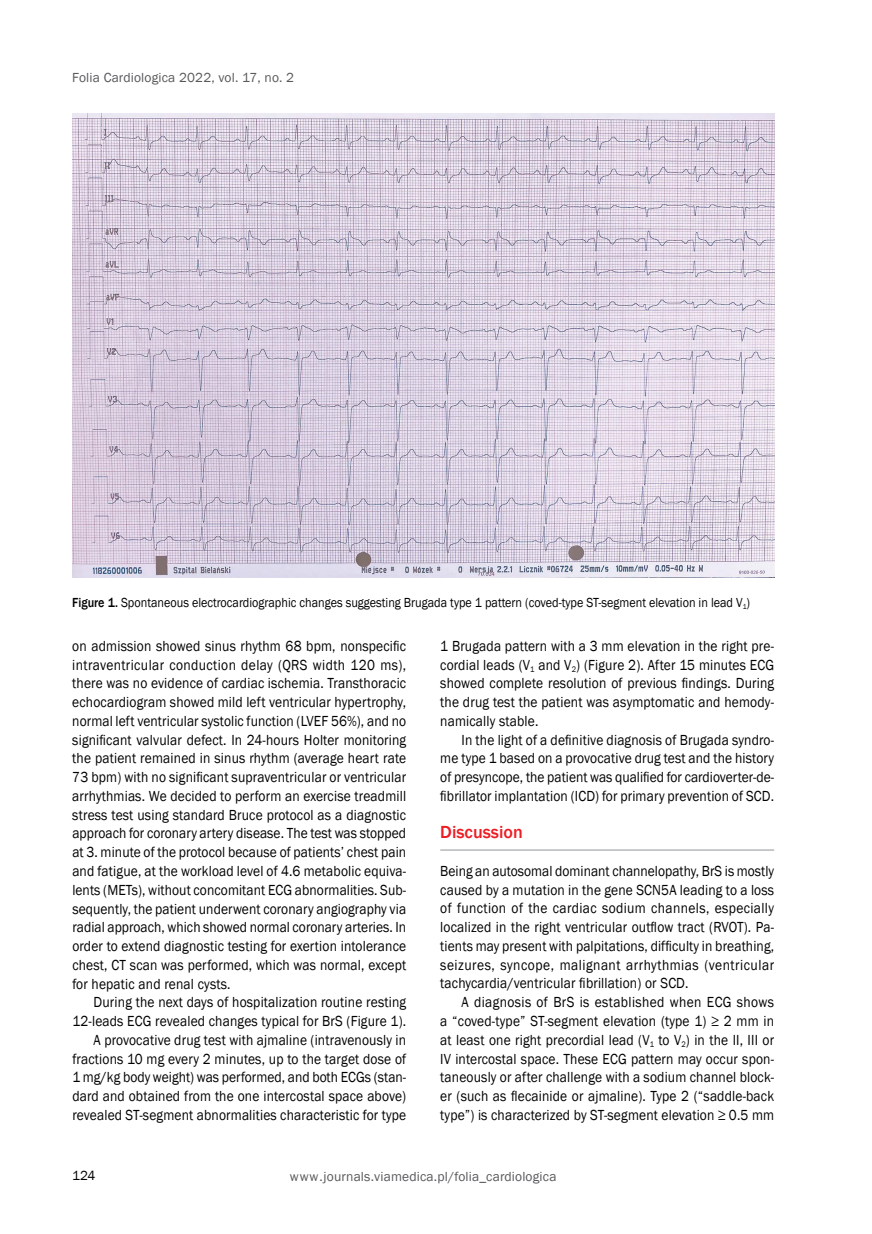
<style>
.page{position:relative;width:872px;height:1234px;background:#fff}
.page>*{position:absolute;margin:0;border:0;box-sizing:border-box;transform-origin:0 0}
.t1{font:500 18px "Franklin Gothic";color:#ed1d24}
.t2{font:15px/18.8px "Franklin Gothic";letter-spacing:.01em;color:#000;text-align:justify;scale:.9 1}
.t3{font:13.5px "Franklin Gothic";color:#000;scale:.9 1}
.t4{font:13.5px "Franklin Gothic";letter-spacing:.01em;color:#58595b}
.t5{font:13.5px "Franklin Gothic";color:#000}
.s1{font-weight:500}
</style>
<div class="page">
<hr style="left:440px;top:849px;width:334px;height:1px;background:#939598">
<img style="left:72px;top:114px;width:702px;height:463px">
<p class="t4" style="left:72px;top:69px;width:223px">Folia Cardiologica 2022, vol. 17, no. 2</p>
<p class="t3" style="left:72px;top:594px;width:754px"><span class="s1">Figure 1.</span> Spontaneous electrocardiographic changes suggesting Brugada type 1 pattern (coved-type ST-segment elevation in lead V<sub>1</sub>)</p>
<p class="t2" style="left:72px;top:636px;width:372px">on admission showed sinus rhythm 68 bpm, nonspecific intraventricular conduction delay (QRS width 120 ms), there was no evidence of cardiac ischemia. Transthoracic echocardiogram showed mild left ventricular hypertrophy, normal left ventricular systolic function (LVEF 56%), and no significant valvular defect. In 24-hours Holter monitoring the patient remained in sinus rhythm (average heart rate 73 bpm) with no significant supraventricular or ventricular arrhythmias. We decided to perform an exercise treadmill stress test using standard Bruce protocol as a diagnostic approach for coronary artery disease. The test was stopped at 3. minute of the protocol because of patients’ chest pain and fatigue, at the workload level of 4.6 metabolic equiva&shy;lents (METs), without concomitant ECG abnormalities. Sub&shy;sequently, the patient underwent coronary angiography via radial approach, which showed normal coronary arteries. In order to extend diagnostic testing for exertion intolerance chest, CT scan was performed, which was normal, except for hepatic and renal cysts.</p>
<p class="t2" style="left:72px;top:993px;width:372px;text-align:right">During the next days of hospitalization routine resting 12-leads ECG revealed changes typical for BrS (Figure 1).<br>A provocative drug test with ajmaline (intravenously in fractions 10 mg every 2 minutes, up to the target dose of 1 mg/kg body weight) was performed, and both ECGs (stan&shy;dard and obtained from the one intercostal space above) revealed ST-segment abnormalities characteristic for type</p>
<p class="t2" style="left:440px;top:636px;width:372px">1 Brugada pattern with a 3 mm elevation in the right pre&shy;cordial leads (V<sub>1</sub> and V<sub>2</sub>) (Figure 2). After 15 minutes ECG showed complete resolution of previous findings. During the drug test the patient was asymptomatic and hemody&shy;namically stable.</p>
<p class="t2" style="left:440px;top:730px;width:372px;text-indent:21px">In the light of a definitive diagnosis of Brugada syndro&shy;me type 1 based on a provocative drug test and the history of presyncope, the patient was qualified for cardioverter-de&shy;fibrillator implantation (ICD) for primary prevention of SCD.</p>
<p class="t1" style="left:440px;top:821px;width:84px">Discussion</p>
<p class="t2" style="left:440px;top:861px;width:372px">Being an autosomal dominant channelopathy, BrS is mostly caused by a mutation in the gene SCN5A leading to a loss of function of the cardiac sodium channels, especially localized in the right ventricular outflow tract (RVOT). Pa&shy;tients may present with palpitations, difficulty in breathing, seizures, syncope, malignant arrhythmias (ventricular tachycardia/ventricular fibrillation) or SCD.</p>
<p class="t2" style="left:440px;top:992px;width:372px;text-indent:21px">A diagnosis of BrS is established when ECG shows a “coved-type” ST-segment elevation (type 1) ≥ 2 mm in at least one right precordial lead (V<sub>1</sub> to V<sub>2</sub>) in the II, III or IV intercostal space. These ECG pattern may occur spon&shy;taneously or after challenge with a sodium channel block&shy;er (such as flecainide or ajmaline). Type 2 (“saddle-back type”) is characterized by ST-segment elevation ≥ 0.5 mm</p>
<p class="t5" style="left:72px;top:1166px;width:25px">124</p>
<p class="t4" style="left:290px;top:1168px;width:268px">www.journals.viamedica.pl/folia_cardiologica</p>
</div>
